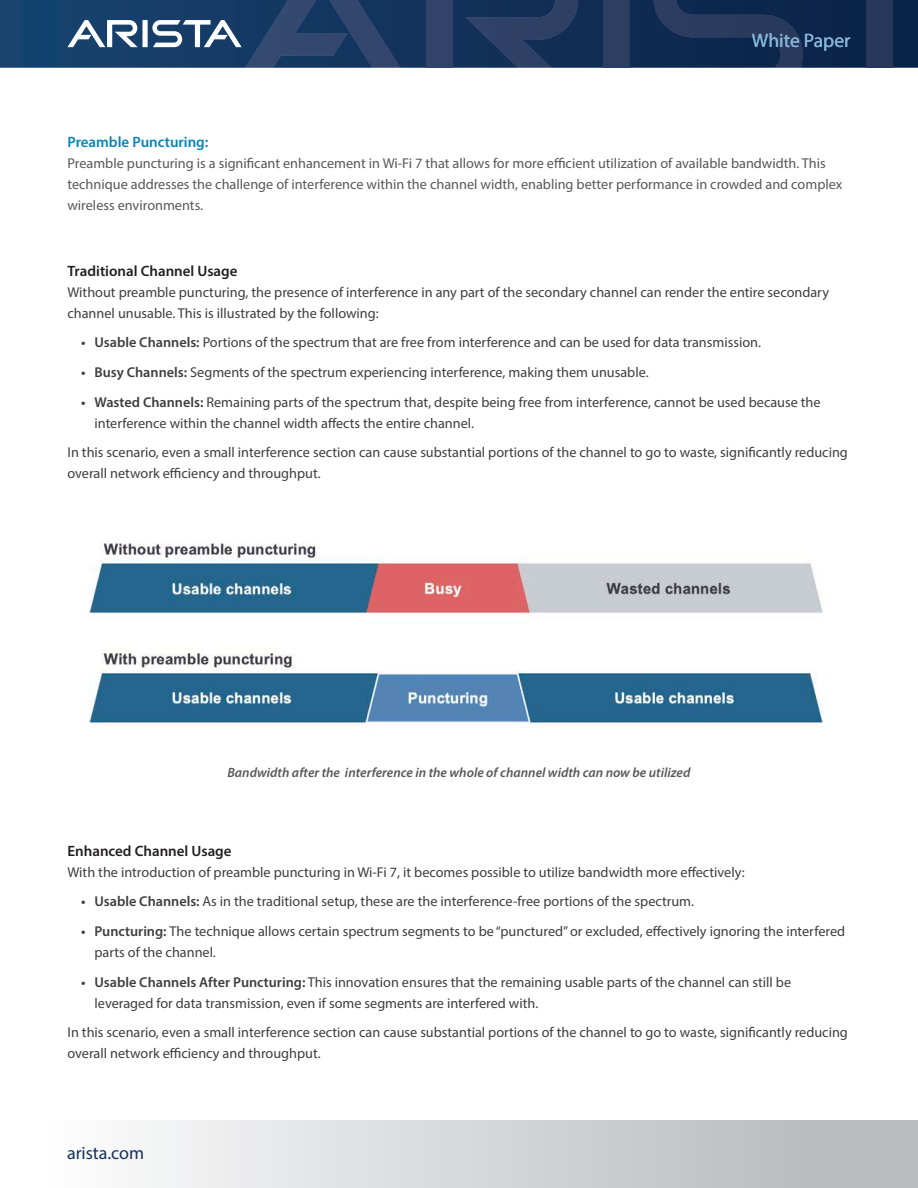
<style>
.page{position:relative;width:918px;height:1188px;background:#fff}
.page>*{position:absolute;margin:0;border:0;box-sizing:border-box;transform-origin:0 0}
.t1{font:19.5px "Myriad Pro";color:#85b4d6}
.t2{font:18px "Myriad Pro";color:#14315b}
.Main_body_text{font:600 15px "Myriad Pro";color:#231f20}
.Main_body_text-2{font:600 15px "Myriad Pro";color:#0584b8}
.Main_body_text-3{font:14.25px/21px "Myriad Pro";color:#3e3e3f}
.Main_body_text-4{font:14.25px/21px "Myriad Pro";color:#57585a}
.Paragraph_Style_2{font:italic 600 13.5px "Myriad Pro";color:#57585a}
.s1{font-weight:600}
</style>
<div class="page">
<svg style="left:0;top:0;width:918px;height:68px;background:#103059"></svg>
<div style="left:426px;top:0;width:26px;height:68px;background:#314369"></div>
<svg style="left:465px;top:0;width:113px;height:68px;background:#20375e"></svg>
<svg style="left:67px;top:0;width:333px;height:68px;background:#2f4e75"></svg>
<div style="left:604px;top:0;width:26px;height:68px;background:#2d3e63"></div>
<svg style="left:654px;top:0;width:149px;height:68px;background:#182f55"></svg>
<div style="left:867px;top:0;width:26px;height:68px;background:#273759"></div>
<div style="left:0;top:1120px;width:918px;height:68px;background:linear-gradient(to right,#fff,#b3b4b7)"></div>
<img style="left:90px;top:543px;width:738px;height:185px">
<h1 class="t1" style="left:752px;top:29px;width:100px">White Paper</h1>
<p class="Main_body_text-2" style="left:68px;top:133px;width:142px">Preamble Puncturing:</p>
<p class="Main_body_text-4" style="left:68px;top:153px;width:777px">Preamble puncturing is a significant enhancement in Wi-Fi 7 that allows for more efficient utilization of available bandwidth. This technique addresses the challenge of interference within the channel width, enabling better performance in crowded and complex wireless environments.</p>
<p class="Main_body_text" style="left:68px;top:261px;width:172px">Traditional Channel Usage</p>
<p class="Main_body_text-3" style="left:68px;top:281px;width:763px">Without preamble puncturing, the presence of interference in any part of the secondary channel can render the entire secondary channel unusable. This is illustrated by the following:</p>
<p class="Main_body_text-3" style="left:81px;top:332px;width:682px"><span class="s1">• Usable Channels:</span> Portions of the spectrum that are free from interference and can be used for data transmission.</p>
<p class="Main_body_text-3" style="left:81px;top:361px;width:569px"><span class="s1">• Busy Channels:</span> Segments of the spectrum experiencing interference, making them unusable.</p>
<p class="Main_body_text-3" style="left:94px;top:391px;width:728px;text-indent:-14px"><span class="s1">• Wasted Channels:</span> Remaining parts of the spectrum that, despite being free from interference, cannot be used because the interference within the channel width affects the entire channel.</p>
<p class="Main_body_text-3" style="left:67px;top:442px;width:782px">In this scenario, even a small interference section can cause substantial portions of the channel to go to waste, significantly reducing overall network efficiency and throughput.</p>
<p class="Paragraph_Style_2" style="left:228px;top:764px;width:464px">Bandwidth after the interference in the whole of channel width can now be utilized</p>
<p class="Main_body_text" style="left:68px;top:841px;width:166px">Enhanced Channel Usage</p>
<p class="Main_body_text-3" style="left:68px;top:861px;width:679px">With the introduction of preamble puncturing in Wi-Fi 7, it becomes possible to utilize bandwidth more effectively:</p>
<p class="Main_body_text-3" style="left:81px;top:891px;width:615px"><span class="s1">• Usable Channels:</span> As in the traditional setup, these are the interference-free portions of the spectrum.</p>
<p class="Main_body_text-3" style="left:94px;top:921px;width:752px;text-indent:-14px"><span class="s1">• Puncturing:</span> The technique allows certain spectrum segments to be “punctured” or excluded, effectively ignoring the interfered parts of the channel.</p>
<p class="Main_body_text-3" style="left:94px;top:971px;width:698px;text-indent:-14px"><span class="s1">• Usable Channels After Puncturing:</span> This innovation ensures that the remaining usable parts of the channel can still be leveraged for data transmission, even if some segments are interfered with.</p>
<p class="Main_body_text-3" style="left:67px;top:1022px;width:782px">In this scenario, even a small interference section can cause substantial portions of the channel to go to waste, significantly reducing overall network efficiency and throughput.</p>
<p class="t2" style="left:67px;top:1142px;width:79px">arista.com</p>
</div>
